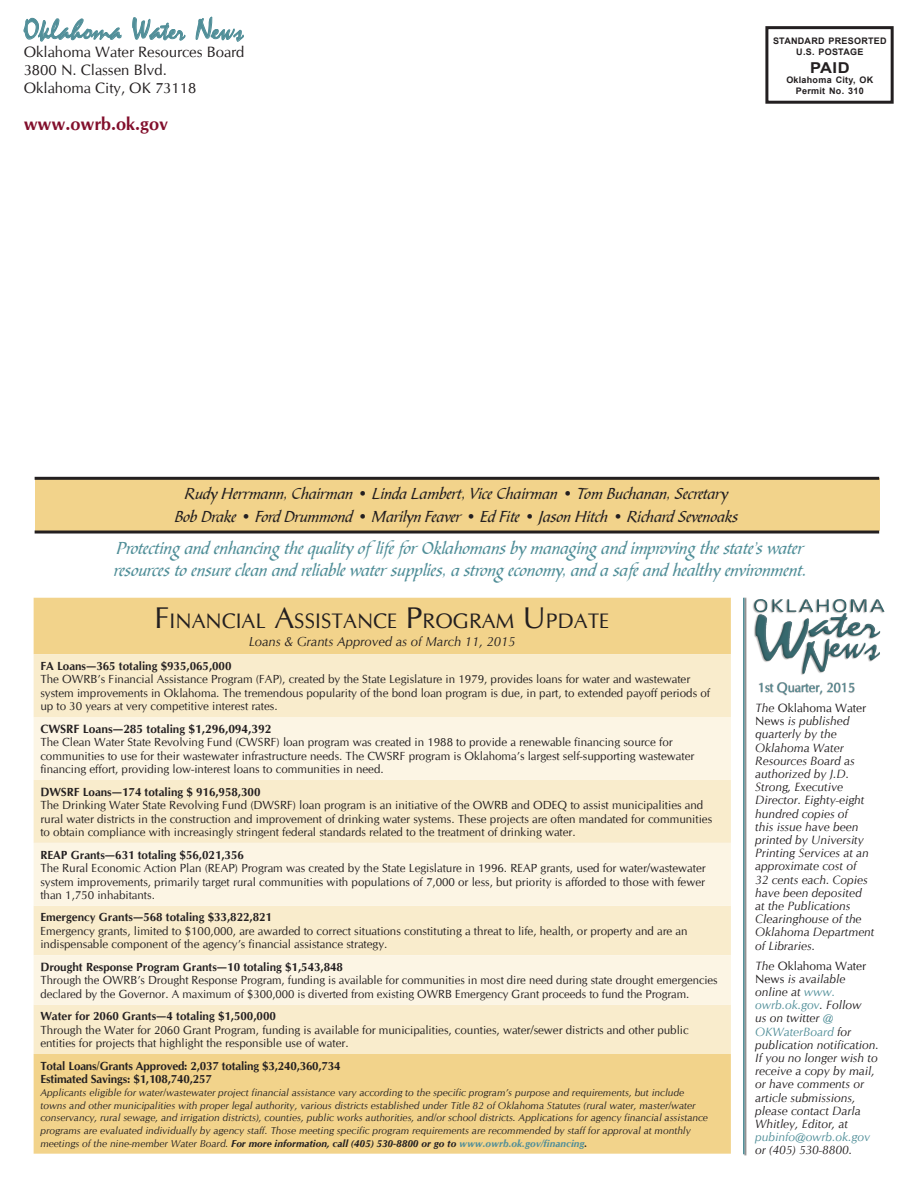
<style>
.page{position:relative;width:918px;height:1188px;background:#fff}
.page>*{position:absolute;margin:0;border:0;box-sizing:border-box;transform-origin:0 0}
.t1{font:27px "Minstrel";color:#508e98}
.t2{font:21px "CG Omega";color:#231f20}
.t3{font:18px/21.6px "Bible Scr T";color:#508e98}
.t4{font:700 18px "CG Omega";color:#820f2c}
.t5{font:16.5px/23.2px "Bible Scr T";color:#231f20;text-align:center}
.t6{font:15px/18.3px "CG Omega";color:#231f20}
.t7{font:700 15px "Arial";color:#231f20;scale:1.1 1}
.t8{font:13.5px "CG Omega";color:#508e98;scale:.95 1}
.t9{font:italic 13.05px "CG Omega";color:#231f20}
.t10{font:italic 12px/13.2px "CG Omega";color:#231f20}
.t11{font:700 12px "CG Omega";color:#231f20}
.t12{font:italic 12px "CG Omega";color:#508e98}
.t13{font:11.7px/13.5px "CG Omega";color:#231f20}
.t14{font:700 11.7px/13.5px "CG Omega";color:#231f20}
.t15{font:italic 10.05px/12.8px "CG Omega";color:#231f20}
.t16{font:700 9px/10.8px "Arial";letter-spacing:.03em;color:#231f20;text-align:center}
.s1{font-size:30px}
.s2{font-size:11.7px}
.s3{font-weight:700}
.s4{font-weight:700;color:#508e98}
.s5{font-style:normal}
.s6{color:#508e98}
</style>
<div class="page">
<svg style="left:24px;top:18px;width:98px;height:24px"></svg>
<svg style="left:132px;top:17px;width:53px;height:24px"></svg>
<svg style="left:196px;top:16px;width:48px;height:26px"></svg>
<div style="left:35px;top:478px;width:844px;height:53px;background:#f2d38b"></div>
<hr style="left:35px;top:531px;width:844px;height:3px;background:#231f20">
<hr style="left:35px;top:477px;width:844px;height:3px;background:#231f20">
<div style="left:765px;top:26px;width:129px;height:78px;border:3px solid #231f20"></div>
<div style="left:758px;top:682px;width:97px;height:14px;background:#231f20;opacity:.75"></div>
<img style="left:752px;top:600px;width:133px;height:75px">
<hr style="left:744px;top:598px;width:3px;height:558px;background:#231f20;opacity:.57">
<hr style="left:743px;top:598px;width:2px;height:556px;background:#508e98">
<div style="left:34px;top:598px;width:697px;height:556px;background:#f2d38b"></div>
<div style="left:34px;top:654px;width:697px;height:400px;background:#f9eccc"></div>
<svg style="left:34px;top:717px;width:697px;height:288px;background:#faf1da"></svg>
<h1 class="t1" style="left:24px;top:16px;width:221px">Oklahoma Water News</h1>
<p class="t6" style="left:24px;top:42px;width:222px">Oklahoma Water Resources Board<br>3800 N. Classen Blvd.<br>Oklahoma City, OK 73118</p>
<h3 class="t4" style="left:24px;top:112px;width:146px">www.owrb.ok.gov</h3>
<p class="t16" style="left:773px;top:35px;width:115px">STANDARD PRESORTED<br>U.S. POSTAGE</p>
<p class="t7" style="left:810px;top:57px;width:37px">PAID</p>
<p class="t16" style="left:786px;top:75px;width:88px">Oklahoma City, OK<br>Permit No. 310</p>
<h3 class="t5" style="left:175px;top:483px;width:565px">Rudy Herrmann, Chairman • Linda Lambert, Vice Chairman • Tom Buchanan, Secretary<br>Bob Drake • Ford Drummond • Marilyn Feaver • Ed Fite • Jason Hitch • Richard Sevenoaks</h3>
<h3 class="t3" style="left:114px;top:539px;width:694px">Protecting and enhancing the quality of life for Oklahomans by managing and improving the state’s water resources to ensure clean and reliable water supplies, a strong economy, and a safe and healthy environment.</h3>
<h2 class="t2" style="left:155px;top:608px;width:457px"><span class="s1">F</span>INANCIAL <span class="s1">A</span>SSISTANCE <span class="s1">P</span>ROGRAM <span class="s1">U</span>PDATE</h2>
<p class="t9" style="left:249px;top:634px;width:268px">Loans &amp; Grants Approved as of March 11, 2015</p>
<p class="t14" style="left:40px;top:659px;width:193px">FA Loans—365 totaling $935,065,000</p>
<p class="t13" style="left:40px;top:673px;width:671px">The OWRB’s Financial Assistance Program (FAP), created by the State Legislature in 1979, provides loans for water and wastewater system improvements in Oklahoma. The tremendous popularity of the bond loan program is due, in part, to extended payoff periods of up to 30 years at very competitive interest rates.</p>
<p class="t11" style="left:40px;top:721px;width:233px">CWSRF Loans—285 <span class="s2">totaling</span> $1,296,094,392</p>
<p class="t13" style="left:40px;top:736px;width:656px">The Clean Water State Revolving Fund (CWSRF) loan program was created in 1988 to provide a renewable financing source for communities to use for their wastewater infrastructure needs. The CWSRF program is Oklahoma’s largest self-supporting wastewater financing effort, providing low-interest loans to communities in need.</p>
<p class="t14" style="left:40px;top:785px;width:222px">DWSRF Loans—174 totaling $ 916,958,300</p>
<p class="t13" style="left:40px;top:799px;width:673px">The Drinking Water State Revolving Fund (DWSRF) loan program is an initiative of the OWRB and ODEQ to assist municipalities and rural water districts in the construction and improvement of drinking water systems. These projects are often mandated for communities to obtain compliance with increasingly stringent federal standards related to the treatment of drinking water.</p>
<p class="t14" style="left:40px;top:848px;width:205px">REAP Grants—631 totaling $56,021,356</p>
<p class="t13" style="left:40px;top:861px;width:667px;text-align:justify">The Rural Economic Action Plan (REAP) Program was created by the State Legislature in 1996. REAP grants, used for water/wastewater system improvements, primarily target rural communities with populations of 7,000 or less, but priority is afforded to those with fewer than 1,750 inhabitants.</p>
<p class="t14" style="left:40px;top:911px;width:233px">Emergency Grants—568 totaling $33,822,821</p>
<p class="t13" style="left:40px;top:924px;width:649px">Emergency grants, limited to $100,000, are awarded to correct situations constituting a threat to life, health, or property and are an indispensable component of the agency’s financial assistance strategy.</p>
<p class="t14" style="left:40px;top:960px;width:304px">Drought Response Program Grants—10 totaling $1,543,848</p>
<p class="t13" style="left:40px;top:974px;width:679px">Through the OWRB’s Drought Response Program, funding is available for communities in most dire need during state drought emergencies declared by the Governor. A maximum of $300,000 is diverted from existing OWRB Emergency Grant proceeds to fund the Program.</p>
<p class="t14" style="left:40px;top:1010px;width:237px">Water for 2060 Grants—4 totaling $1,500,000</p>
<p class="t13" style="left:40px;top:1023px;width:650px">Through the Water for 2060 Grant Program, funding is available for municipalities, counties, water/sewer districts and other public entities for projects that highlight the responsible use of water.</p>
<p class="t14" style="left:40px;top:1059px;width:302px">Total Loans/Grants Approved: 2,037 totaling $3,240,360,734<br>Estimated Savings: $1,108,740,257</p>
<p class="t15" style="left:40px;top:1086px;width:669px">Applicants eligible for water/wastewater project financial assistance vary according to the specific program’s purpose and requirements, but include towns and other municipalities with proper legal authority, various districts established under Title 82 of Oklahoma Statutes (rural water, master/water conservancy, rural sewage, and irrigation districts), counties, public works authorities, and/or school districts. Applications for agency financial assistance programs are evaluated individually by agency staff. Those meeting specific program requirements are recommended by staff for approval at monthly meetings of the nine-member Water Board. <span class="s3">For more information, call (405) 530-8800 or go to</span> <span class="s4">www.owrb.ok.gov/financing</span><span class="s3">.</span></p>
<p class="t8" style="left:758px;top:679px;width:104px">1st Quarter, 2015</p>
<p class="t10" style="left:755px;top:701px;width:121px">The <span class="s5">Oklahoma Water<br>News</span> is published quarterly by the<br>Oklahoma Water<br>Resources Board as authorized by J.D.<br>Strong, Executive<br>Director. Eighty-eight hundred copies of<br>this issue have been printed by University<br>Printing Services at an approximate cost of<br>32 cents each. Copies have been deposited<br>at the Publications<br>Clearinghouse of the<br>Oklahoma Department of Libraries.</p>
<p class="t10" style="left:755px;top:959px;width:125px">The <span class="s5">Oklahoma Water<br>News</span> is available online at <span class="s6">www. owrb.ok.gov</span>. Follow<br>us on twitter <span class="s6">@<br>OKWaterBoard</span> for publication notification.<br>If you no longer wish to receive a copy by mail, or have comments or article submissions, please contact Darla<br>Whitley, Editor, at</p>
<p class="t12" style="left:755px;top:1130px;width:116px">pubinfo@owrb.ok.gov</p>
<p class="t10" style="left:755px;top:1144px;width:98px">or (405) 530-8800.</p>
</div>
